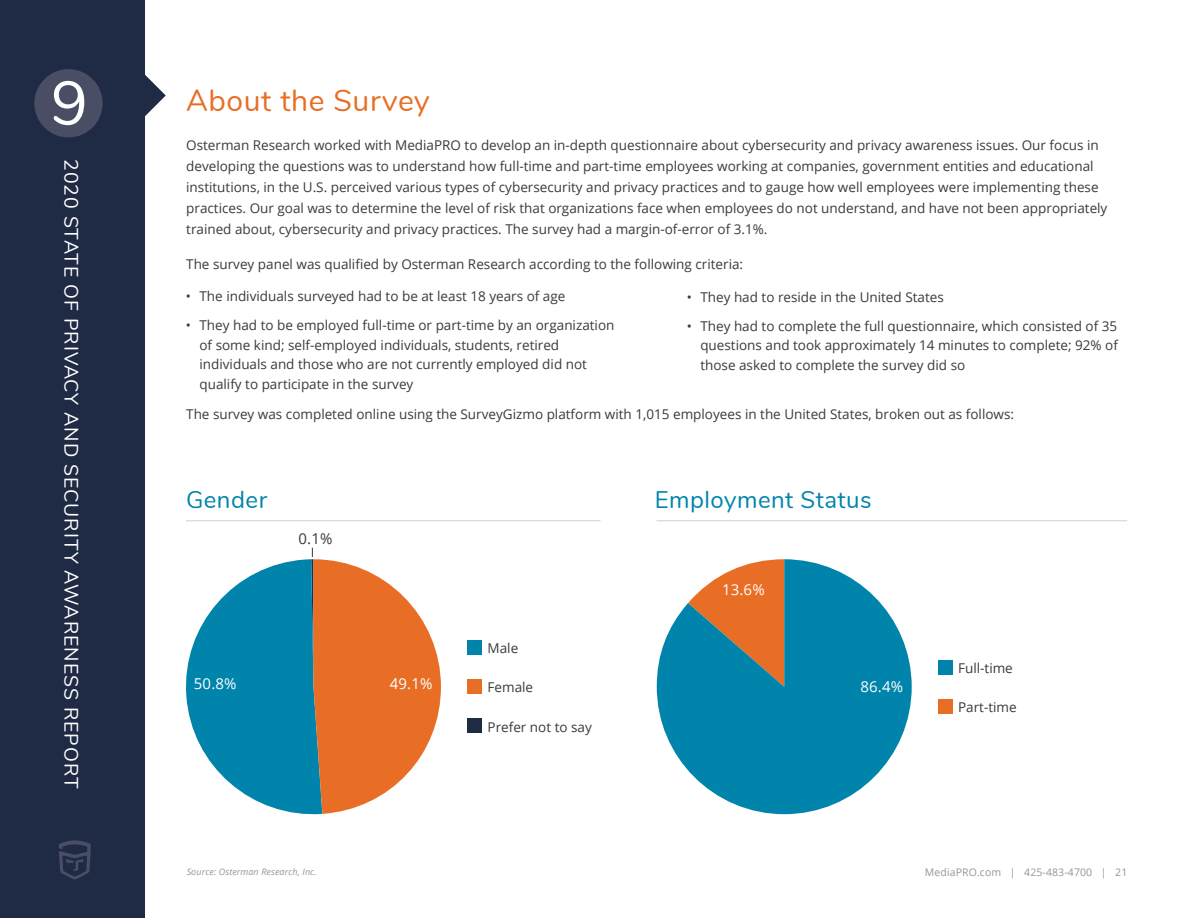
<style>
.page{position:relative;width:1188px;height:918px;background:#fff}
.page>*{position:absolute;margin:0;border:0;box-sizing:border-box;transform-origin:0 0}
.t1{font:61.5px "Nunito";color:#fff}
.t2{font:30px "Nunito";letter-spacing:.02em;color:#e86e25}
.t3{font:24px "Nunito";letter-spacing:.02em;color:#0084ab}
.t4{font:19.5px "Nunito";letter-spacing:.05em;color:#fff}
.t5{font:15px "Open Sans";letter-spacing:.01em;color:#fff}
.t6{font:15px "Open Sans";color:#3b3a3a}
.t7{font:13.5px/19.5px "Open Sans";color:#3b3a3a}
.t8{font:10.5px "Open Sans";letter-spacing:.01em;color:#999494}
.t9{font:italic 9px "Open Sans";letter-spacing:.01em;color:#999494}
</style>
<div class="page">
<svg style="left:145px;top:75px;width:21px;height:41px"></svg>
<div style="left:0;top:0;width:145px;height:918px;background:#1f2a44"></div>
<svg style="left:59px;top:840px;width:32px;height:39px"></svg>
<div style="left:34px;top:69px;width:69px;height:68px;background:#494e64;border-radius:50%"></div>
<svg style="left:657px;top:559px;width:255px;height:255px;fill:#0084ab"></svg>
<div style="left:468px;top:680px;width:14px;height:14px;background:#e86e25"></div>
<div style="left:468px;top:719px;width:14px;height:14px;background:#1f2a44"></div>
<div style="left:468px;top:640px;width:14px;height:14px;background:#0084ab"></div>
<div style="left:938px;top:699px;width:14px;height:14px;background:#e86e25"></div>
<div style="left:938px;top:660px;width:14px;height:14px;background:#0084ab"></div>
<svg style="left:186px;top:548px;width:255px;height:267px"></svg>
<hr style="left:186px;top:521px;width:414px;height:1px;background:#d1cfce">
<hr style="left:657px;top:521px;width:470px;height:1px;background:#d1cfce">
<h1 class="t1" style="left:51px;top:58px;width:38px">9</h1>
<h3 class="t4" style="left:86px;top:159px;width:631px;rotate:90deg">2020 STATE OF PRIVACY AND SECURITY AWARENESS REPORT</h3>
<h2 class="t2" style="left:186px;top:79px;width:245px">About the Survey</h2>
<p class="t7" style="left:186px;top:135px;width:923px;line-height:21px">Osterman Research worked with MediaPRO to develop an in-depth questionnaire about cybersecurity and privacy awareness issues. Our focus in developing the questions was to understand how full-time and part-time employees working at companies, government entities and educational institutions, in the U.S. perceived various types of cybersecurity and privacy practices and to gauge how well employees were implementing these practices. Our goal was to determine the level of risk that organizations face when employees do not understand, and have not been appropriately trained about, cybersecurity and privacy practices. The survey had a margin-of-error of 3.1%.</p>
<p class="t7" style="left:186px;top:254px;width:558px">The survey panel was qualified by Osterman Research according to the following criteria:</p>
<p class="t7" style="left:186px;top:286px;width:381px">• The individuals surveyed had to be at least 18 years of age</p>
<p class="t7" style="left:199px;top:315px;width:417px;text-indent:-14px">• They had to be employed full-time or part-time by an organization of some kind; self-employed individuals, students, retired individuals and those who are not currently employed did not qualify to participate in the survey</p>
<p class="t7" style="left:687px;top:287px;width:258px">• They had to reside in the United States</p>
<p class="t7" style="left:700px;top:316px;width:419px;text-align:justify;text-indent:-14px">• They had to complete the full questionnaire, which consisted of 35 questions and took approximately 14 minutes to complete; 92% of those asked to complete the survey did so</p>
<p class="t7" style="left:186px;top:404px;width:829px">The survey was completed online using the SurveyGizmo platform with 1,015 employees in the United States, broken out as follows:</p>
<h3 class="t3" style="left:186px;top:482px;width:83px">Gender</h3>
<h3 class="t3" style="left:655px;top:482px;width:218px">Employment Status</h3>
<p class="t5" style="left:194px;top:674px;width:44px">50.8%</p>
<p class="t6" style="left:298px;top:528px;width:35px">0.1%</p>
<p class="t9" style="left:187px;top:866px;width:132px">Source: Osterman Research, Inc.</p>
<p class="t7" style="left:488px;top:638px;width:32px">Male</p>
<p class="t5" style="left:722px;top:579px;width:44px">13.6%</p>
<p class="t5" style="left:390px;top:674px;width:44px">49.1%</p>
<p class="t5" style="left:860px;top:677px;width:44px">86.4%</p>
<p class="t7" style="left:488px;top:677px;width:47px">Female</p>
<p class="t7" style="left:488px;top:717px;width:106px">Prefer not to say</p>
<p class="t7" style="left:958px;top:658px;width:56px">Full-time</p>
<p class="t7" style="left:958px;top:697px;width:60px">Part-time</p>
<p class="t8" style="left:925px;top:865px;width:204px">MediaPRO.com | 425-483-4700 | 21</p>
</div>
